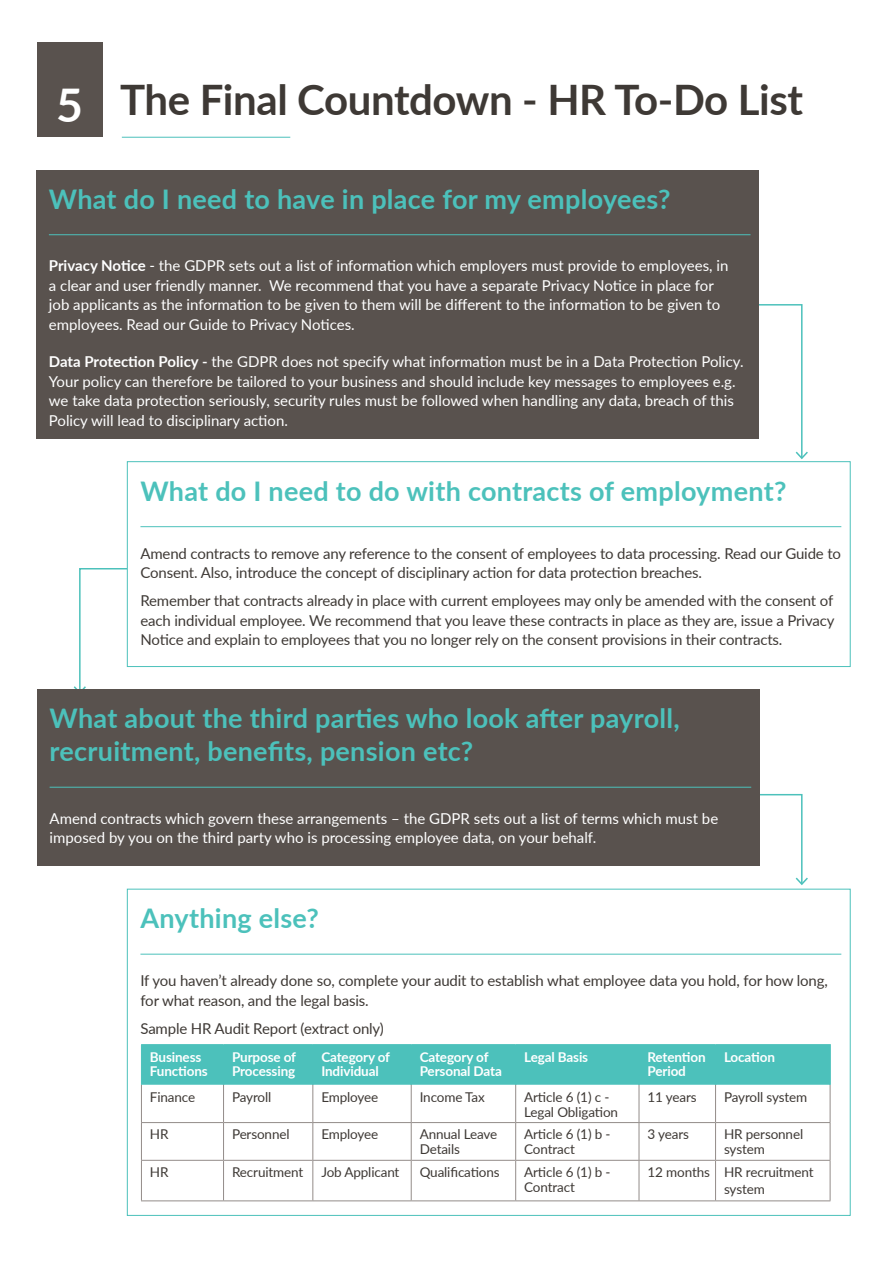
<style>
.page{position:relative;width:893px;height:1263px;background:#fff}
.page>*{position:absolute;margin:0;border:0;box-sizing:border-box;transform-origin:0 0}
.t1{font:700 42px "Lato";letter-spacing:-.01em;color:#3e3935}
.t2{font:700 27px/33px "Lato";letter-spacing:.01em;color:#4cc1bb}
.t3{font:15px/19.5px "Lato";color:#fff}
.t4{font:15px/19.5px "Lato";letter-spacing:-.01em;color:#3e3935}
.t5{font:13.5px/14.9px "Lato";letter-spacing:-.01em;color:#3e3935}
.t6{font:700 13.5px/14.9px "Lato";letter-spacing:-.01em;color:#fff}
.s1{font-size:46.35px;color:#fff}
.s2{font-weight:700}
.s3{color:#fff}
</style>
<div class="page">
<svg style="left:759px;top:304px;width:49px;height:156px"></svg>
<svg style="left:760px;top:794px;width:48px;height:91px"></svg>
<svg style="left:73px;top:567px;width:54px;height:122px"></svg>
<div style="left:37px;top:43px;width:65px;height:94px;background:#59524e"></div>
<hr style="left:122px;top:137px;width:168px;height:1px;background:#4cc1bb">
<hr style="left:140px;top:526px;width:701px;height:1px;background:#4cc1bb">
<div style="left:127px;top:461px;width:724px;height:206px;border:1px solid #4cc1bb"></div>
<div style="left:36px;top:170px;width:723px;height:269px;background:#59524e"></div>
<hr style="left:49px;top:234px;width:701px;height:1px;background:#4cc1bb">
<div style="left:37px;top:689px;width:723px;height:177px;background:#59524e"></div>
<hr style="left:50px;top:787px;width:701px;height:1px;background:#4cc1bb">
<hr style="left:140px;top:954px;width:701px;height:1px;background:#4cc1bb">
<div style="left:142px;top:1045px;width:687px;height:40px;background:#4cc1bb"></div>
<svg style="left:142px;top:1085px;width:688px;height:115px"></svg>
<hr style="left:141px;top:1044px;width:83px;height:1px;background:#4cc1bb">
<hr style="left:224px;top:1044px;width:89px;height:1px;background:#4cc1bb">
<hr style="left:313px;top:1044px;width:98px;height:1px;background:#4cc1bb">
<hr style="left:411px;top:1044px;width:105px;height:1px;background:#4cc1bb">
<hr style="left:516px;top:1044px;width:123px;height:1px;background:#4cc1bb">
<hr style="left:639px;top:1044px;width:76px;height:1px;background:#4cc1bb">
<hr style="left:715px;top:1044px;width:116px;height:1px;background:#4cc1bb">
<hr style="left:223px;top:1045px;width:1px;height:40px;background:#4cc1bb">
<hr style="left:312px;top:1045px;width:2px;height:40px;background:#4cc1bb">
<hr style="left:410px;top:1045px;width:2px;height:40px;background:#4cc1bb">
<hr style="left:515px;top:1045px;width:1px;height:40px;background:#4cc1bb">
<hr style="left:638px;top:1045px;width:2px;height:40px;background:#4cc1bb">
<hr style="left:715px;top:1045px;width:1px;height:40px;background:#4cc1bb">
<hr style="left:829px;top:1045px;width:2px;height:40px;background:#4cc1bb">
<hr style="left:223px;top:1085px;width:1px;height:37px;background:#938c89">
<hr style="left:312px;top:1085px;width:1px;height:37px;background:#938c89">
<hr style="left:411px;top:1085px;width:1px;height:37px;background:#938c89">
<hr style="left:515px;top:1085px;width:1px;height:37px;background:#938c89">
<hr style="left:639px;top:1085px;width:1px;height:37px;background:#938c89">
<hr style="left:715px;top:1085px;width:1px;height:37px;background:#938c89">
<hr style="left:141px;top:1122px;width:83px;height:1px;background:#938c89">
<hr style="left:224px;top:1122px;width:89px;height:1px;background:#938c89">
<hr style="left:223px;top:1123px;width:1px;height:37px;background:#938c89">
<hr style="left:313px;top:1122px;width:98px;height:1px;background:#938c89">
<hr style="left:312px;top:1123px;width:1px;height:37px;background:#938c89">
<hr style="left:411px;top:1122px;width:105px;height:1px;background:#938c89">
<hr style="left:411px;top:1123px;width:1px;height:37px;background:#938c89">
<hr style="left:516px;top:1122px;width:123px;height:1px;background:#938c89">
<hr style="left:515px;top:1123px;width:1px;height:37px;background:#938c89">
<hr style="left:639px;top:1122px;width:76px;height:1px;background:#938c89">
<hr style="left:639px;top:1123px;width:1px;height:37px;background:#938c89">
<hr style="left:715px;top:1122px;width:115px;height:1px;background:#938c89">
<hr style="left:715px;top:1123px;width:1px;height:37px;background:#938c89">
<hr style="left:141px;top:1160px;width:83px;height:1px;background:#938c89">
<hr style="left:224px;top:1160px;width:89px;height:1px;background:#938c89">
<hr style="left:223px;top:1161px;width:1px;height:39px;background:#938c89">
<hr style="left:313px;top:1160px;width:98px;height:1px;background:#938c89">
<hr style="left:312px;top:1161px;width:1px;height:39px;background:#938c89">
<hr style="left:411px;top:1160px;width:105px;height:1px;background:#938c89">
<hr style="left:411px;top:1161px;width:1px;height:39px;background:#938c89">
<hr style="left:516px;top:1160px;width:123px;height:1px;background:#938c89">
<hr style="left:515px;top:1161px;width:1px;height:39px;background:#938c89">
<hr style="left:639px;top:1160px;width:76px;height:1px;background:#938c89">
<hr style="left:639px;top:1161px;width:1px;height:39px;background:#938c89">
<hr style="left:715px;top:1160px;width:115px;height:1px;background:#938c89">
<hr style="left:715px;top:1161px;width:1px;height:39px;background:#938c89">
<hr style="left:141px;top:1200px;width:83px;height:1px;background:#938c89">
<hr style="left:224px;top:1200px;width:89px;height:1px;background:#938c89">
<hr style="left:313px;top:1200px;width:98px;height:1px;background:#938c89">
<hr style="left:411px;top:1200px;width:105px;height:1px;background:#938c89">
<hr style="left:516px;top:1200px;width:123px;height:1px;background:#938c89">
<hr style="left:639px;top:1200px;width:76px;height:1px;background:#938c89">
<hr style="left:715px;top:1200px;width:115px;height:1px;background:#938c89">
<hr style="left:141px;top:1085px;width:1px;height:37px;background:#938c89">
<hr style="left:141px;top:1123px;width:1px;height:37px;background:#938c89">
<hr style="left:141px;top:1161px;width:1px;height:39px;background:#938c89">
<hr style="left:830px;top:1085px;width:1px;height:37px;background:#938c89">
<hr style="left:830px;top:1123px;width:1px;height:37px;background:#938c89">
<hr style="left:830px;top:1161px;width:1px;height:39px;background:#938c89">
<hr style="left:141px;top:1045px;width:1px;height:40px;background:#4cc1bb">
<h1 class="t1" style="left:56px;top:69px;width:748px"><span class="s1">5</span> The Final Countdown - HR To-Do List</h1>
<h2 class="t2" style="left:49px;top:181px;width:623px">What do I need to have in place for my employees?</h2>
<p class="t3" style="left:49px;top:256px;width:681px"><span class="s2">Privacy Notice</span> - the GDPR sets out a list of information which employers must provide to employees, in a clear and user friendly manner. We recommend that you have a separate Privacy Notice in place for job applicants as the information to be given to them will be different to the information to be given to employees. Read our Guide to Privacy Notices.</p>
<p class="t3" style="left:49px;top:352px;width:696px"><span class="s2">Data Protection Policy -</span> the GDPR does not specify what information must be in a Data Protection Policy.<br>Your policy can therefore be tailored to your business and should include key messages to employees e.g. we take data protection seriously, security rules must be followed when handling any data, breach of this Policy will lead to disciplinary action.</p>
<h2 class="t2" style="left:140px;top:473px;width:647px">What do I need to do with contracts of employment?</h2>
<p class="t4" style="left:140px;top:543px;width:702px">Amend contracts to remove any reference to the consent of employees to data processing. Read our Guide to<br>Consent. Also, introduce the concept of disciplinary action for data protection breaches.</p>
<p class="t4" style="left:140px;top:590px;width:695px;text-align:justify">Remember that contracts already in place with current employees may only be amended with the consent of each individual employee. We recommend that you leave these contracts in place as they are, issue a Privacy Notice and explain to employees that you no longer rely on the consent provisions in their contracts.</p>
<h2 class="t2" style="left:50px;top:701px;width:632px">What about the third parties who look after payroll, recruitment, benefits, pension etc?</h2>
<p class="t3" style="left:50px;top:808px;width:670px">Amend contracts which govern these arrangements – the GDPR sets out a list of terms which must be imposed by you on the third party who is processing employee data, on your behalf.</p>
<h2 class="t2" style="left:140px;top:901px;width:180px">Anything else?</h2>
<p class="t4" style="left:140px;top:970px;width:689px">If you haven’t already done so, complete your audit to establish what employee data you hold, for how long, for what reason, and the legal basis.</p>
<p class="t4" style="left:140px;top:1018px;width:245px">Sample HR Audit Report (extract only)</p>
<p class="t6" style="left:150px;top:1048px;width:59px">Business<br>Functions</p>
<p class="t6" style="left:232px;top:1048px;width:66px">Purpose of<br>Processing</p>
<p class="t6" style="left:321px;top:1048px;width:70px">Category of<br>Individual</p>
<p class="t6" style="left:420px;top:1048px;width:84px">Category of<br>Personal Data</p>
<p class="t6" style="left:524px;top:1048px;width:66px">Legal Basis</p>
<p class="t6" style="left:647px;top:1048px;width:60px">Retention<br>Period</p>
<p class="t6" style="left:724px;top:1048px;width:52px">Location</p>
<p class="t5" style="left:150px;top:1089px;width:47px">Finance</p>
<p class="t5" style="left:232px;top:1089px;width:41px">Payroll</p>
<p class="t5" style="left:321px;top:1089px;width:58px">Employee</p>
<p class="t5" style="left:420px;top:1089px;width:67px">Income Tax</p>
<p class="t5" style="left:524px;top:1089px;width:95px">Article 6 (1) c -<br>Legal Obligation</p>
<p class="t5" style="left:647px;top:1089px;width:51px">11 years</p>
<p class="t5" style="left:724px;top:1089px;width:85px">Payroll system</p>
<p class="t5" style="left:150px;top:1126px;width:20px">HR</p>
<p class="t5" style="left:232px;top:1126px;width:59px">Personnel</p>
<p class="t5" style="left:321px;top:1126px;width:58px">Employee</p>
<p class="t5" style="left:420px;top:1126px;width:79px">Annual Leave<br>Details</p>
<p class="t5" style="left:524px;top:1126px;width:88px">Article 6 (1) b -<br>Contract</p>
<p class="t5" style="left:647px;top:1126px;width:43px">3 years</p>
<p class="t5" style="left:724px;top:1126px;width:81px">HR personnel system</p>
<p class="t5" style="left:150px;top:1164px;width:20px">HR</p>
<p class="t5" style="left:232px;top:1164px;width:73px">Recruitment</p>
<p class="t5" style="left:321px;top:1164px;width:80px">Job Applicant</p>
<p class="t5" style="left:420px;top:1164px;width:82px">Qualifications</p>
<p class="t5" style="left:524px;top:1164px;width:88px">Article 6 (1) b -<br>Contract</p>
<p class="t5" style="left:724px;top:1163px;width:91px;line-height:17.2px;text-indent:-77px">12 months HR recruitment system<span class="s3">m</span></p>
</div>
